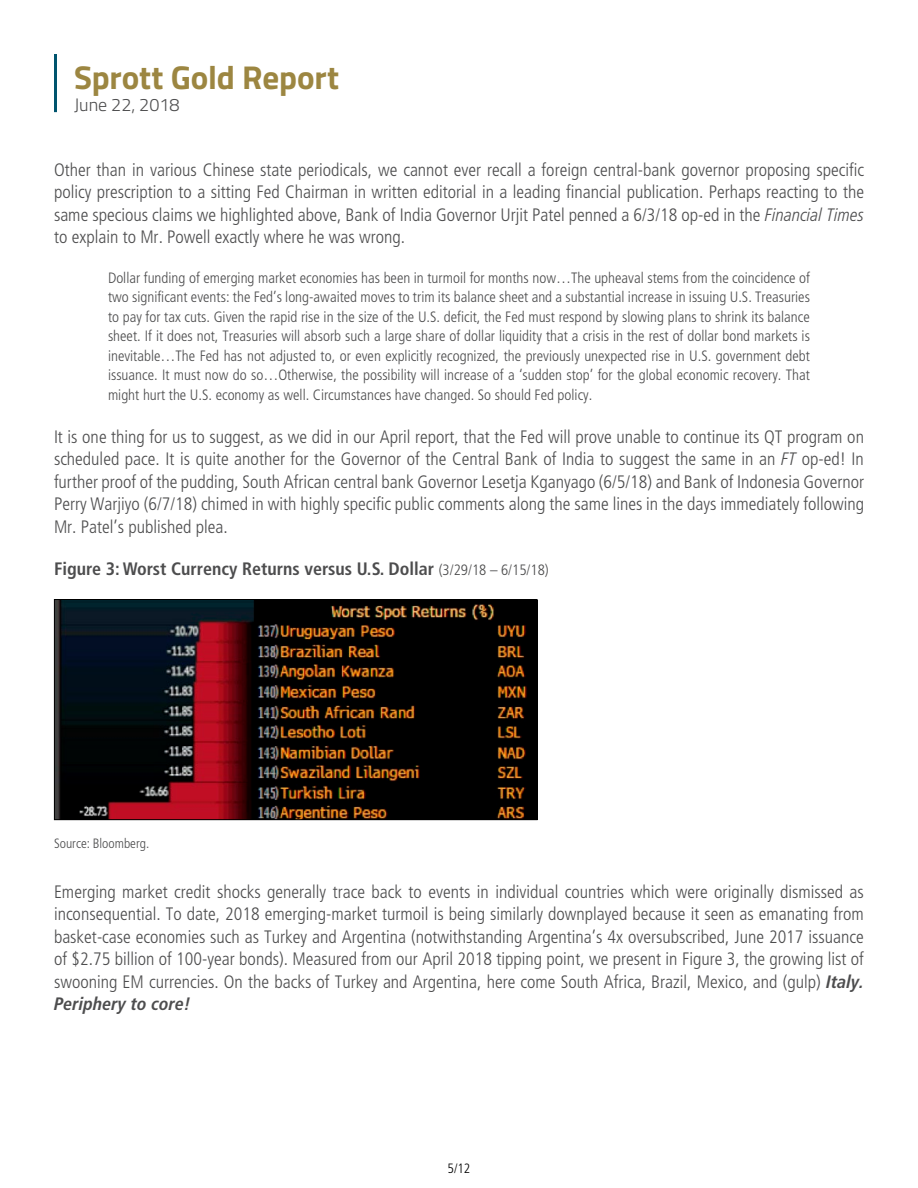
<style>
.page{position:relative;width:918px;height:1188px;background:#fff}
.page>*{position:absolute;margin:0;border:0;box-sizing:border-box;transform-origin:0 0}
.t1{font:700 33px "Titillium Web";letter-spacing:-.005em;color:#9c8641}
.t2{font:300 condensed 18px/22.5px "Frutiger LT Std";color:#4d4d4e;text-align:justify}
.t3{font:700 condensed 18px "Frutiger LT Std";color:#4d4d4e}
.t4{font:300 18px "Titillium Web";color:#4d4d4e}
.t5{font:300 condensed 15px/19.5px "Frutiger LT Std";color:#4d4d4e;text-align:justify}
.t6{font:300 condensed 13.5px "Frutiger LT Std";color:#4d4d4e}
.t7{font:300 condensed 13.5px "Frutiger LT Std";color:#000}
.s1{font-style:italic}
.s2{font-weight:300;font-size:15px}
.s3{font-weight:700;font-style:italic}
</style>
<div class="page">
<hr style="left:54px;top:54px;width:3px;height:58px;background:#00546e">
<img style="left:56px;top:601px;width:479px;height:217px">
<div style="left:54px;top:599px;width:483px;height:221px;border:1px solid #000"></div>
<h1 class="t1" style="left:74px;top:52px;width:267px">Sprott Gold Report</h1>
<p class="t4" style="left:74px;top:92px;width:107px">June 22, 2018</p>
<p class="t2" style="left:54px;top:158px;width:812px">Other than in various Chinese state periodicals, we cannot ever recall a foreign central-bank governor proposing specific policy prescription to a sitting Fed Chairman in written editorial in a leading financial publication. Perhaps reacting to the same specious claims we highlighted above, Bank of India Governor Urjit Patel penned a 6/3/18 op-ed in the <span class="s1">Financial Times </span>to explain to Mr. Powell exactly where he was wrong.</p>
<p class="t5" style="left:108px;top:268px;width:704px">Dollar funding of emerging market economies has been in turmoil for months now…The upheaval stems from the coincidence of two significant events: the Fed’s long-awaited moves to trim its balance sheet and a substantial increase in issuing U.S. Treasuries to pay for tax cuts. Given the rapid rise in the size of the U.S. deficit, the Fed must respond by slowing plans to shrink its balance sheet. If it does not, Treasuries will absorb such a large share of dollar liquidity that a crisis in the rest of dollar bond markets is inevitable…The Fed has not adjusted to, or even explicitly recognized, the previously unexpected rise in U.S. government debt issuance. It must now do so…Otherwise, the possibility will increase of a ‘sudden stop’ for the global economic recovery. That might hurt the U.S. economy as well. Circumstances have changed. So should Fed policy.</p>
<p class="t2" style="left:54px;top:425px;width:812px">It is one thing for us to suggest, as we did in our April report, that the Fed will prove unable to continue its QT program on scheduled pace. It is quite another for the Governor of the Central Bank of India to suggest the same in an <span class="s1">FT</span> op-ed! In further proof of the pudding, South African central bank Governor Lesetja Kganyago (6/5/18) and Bank of Indonesia Governor Perry Warjiyo (6/7/18) chimed in with highly specific public comments along the same lines in the days immediately following Mr. Patel’s published plea.</p>
<p class="t3" style="left:54px;top:558px;width:496px">Figure 3: Worst Currency Returns versus U.S. Dollar <span class="s2">(3/29/18 – 6/15/18)</span></p>
<p class="t6" style="left:54px;top:836px;width:97px">Source: Bloomberg.</p>
<p class="t2" style="left:54px;top:881px;width:812px">Emerging market credit shocks generally trace back to events in individual countries which were originally dismissed as inconsequential. To date, 2018 emerging-market turmoil is being similarly downplayed because it seen as emanating from basket-case economies such as Turkey and Argentina (notwithstanding Argentina’s 4x oversubscribed, June 2017 issuance of $2.75 billion of 100-year bonds). Measured from our April 2018 tipping point, we present in Figure 3, the growing list of swooning EM currencies. On the backs of Turkey and Argentina, here come South Africa, Brazil, Mexico, and (gulp) <span class="s3">Italy.<br>Periphery to core!</span></p>
<p class="t7" style="left:448px;top:1160px;width:24px">5/12</p>
</div>
